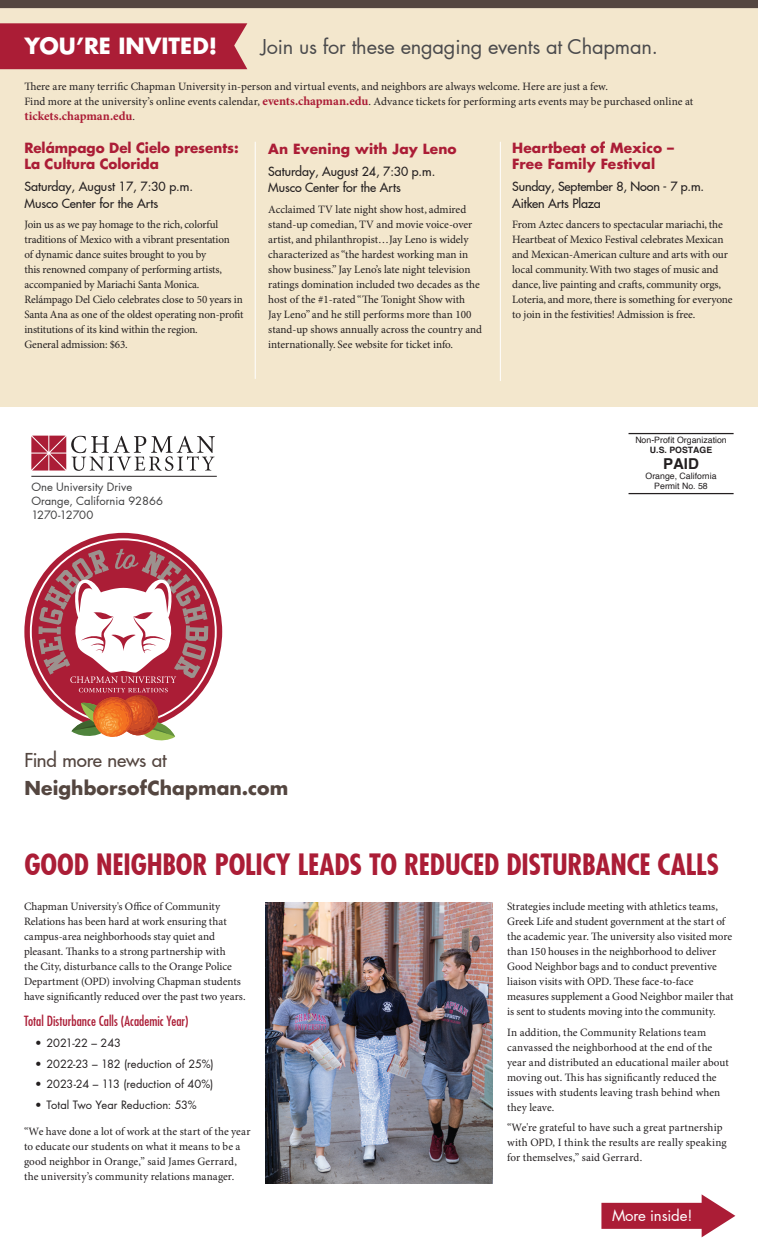
<style>
.page{position:relative;width:758px;height:1253px;background:#fff}
.page>*{position:absolute;margin:0;border:0;box-sizing:border-box;transform-origin:0 0}
.t1{font:700 condensed 28.75px "Futura LT Pro";letter-spacing:-.01em;color:#ab1d36}
.t2{font:700 21.88px "Futura LT Pro";color:#fff}
.t3{font:20px "Futura LT Pro";letter-spacing:-.01em;color:#4a4a4c}
.t4{font:700 18.75px "Futura LT Pro";letter-spacing:.005em;color:#544640}
.t5{font:500 18.75px "Futura LT Pro";letter-spacing:-.01em;color:#544640}
.t6{font:15px "Futura LT Pro";letter-spacing:-.01em;color:#fff}
.t7{font:700 15px "Helvetica";color:#231f20}
.t8{font:700 13.75px/16.2px "Futura LT Pro";letter-spacing:.005em;color:#ab1d36}
.t9{font:500 condensed 13.75px "Futura LT Pro";color:#ab1d36}
.t10{font:500 12.5px/16.2px "Futura LT Pro";color:#231f20}
.t11{font:700 12.5px "Minion Pro";color:#ab1d36}
.t12{font:11.25px/15px "Minion Pro";letter-spacing:-.005em;color:#231f20}
.t13{font:11.25px "Futura LT Pro";letter-spacing:-.005em;color:#231f20}
.t14{font:11.25px/13.8px "Futura LT Pro";color:#3f3f40}
.t15{font:8.75px/10px "Helvetica";color:#231f20;text-align:center}
.t16{font:700 8.75px "Helvetica";color:#231f20}
.s1{font-weight:700;font-size:12.5px;color:#ab1d36}
.s2{font-weight:400;font-size:11.25px;color:#231f20}
</style>
<div class="page">
<svg style="left:31px;top:435px;width:184px;height:36px"></svg>
<hr style="left:31px;top:476px;width:186px;height:1px;background:#231f20">
<svg style="left:601px;top:1194px;width:134px;height:43px"></svg>
<svg style="left:24px;top:533px;width:198px;height:150px"></svg>
<svg style="left:31px;top:539px;width:185px;height:185px"></svg>
<svg style="left:38px;top:549px;width:170px;height:192px"></svg>
<hr style="left:628px;top:433px;width:105px;height:1px;background:#231f20">
<hr style="left:628px;top:493px;width:105px;height:1px;background:#231f20">
<div style="left:0;top:8px;width:758px;height:399px;background:#f3e7cd"></div>
<div style="left:0;top:23px;width:247px;height:46px;background:#ab1d36"></div>
<div style="left:0;top:0;width:758px;height:8px;background:#544640"></div>
<hr style="left:500px;top:142px;width:1px;height:239px;background:#fff">
<hr style="left:255px;top:142px;width:1px;height:237px;background:#fff">
<img style="left:266px;top:902px;width:226px;height:281px">
<h2 class="t2" style="left:24px;top:29px;width:194px">YOU’RE INVITED!</h2>
<h3 class="t3" style="left:261px;top:33px;width:398px">Join us for these engaging events at Chapman.</h3>
<p class="t12" style="left:24px;top:79px;width:670px">There are many terrific Chapman University in-person and virtual events, and neighbors are always welcome. Here are just a few.<br>Find more at the university’s online events calendar, <span class="s1">events.chapman.edu</span>. Advance tickets for performing arts events may be purchased online at</p>
<p class="t11" style="left:24px;top:109px;width:112px">tickets.chapman.edu<span class="s2">.</span></p>
<p class="t8" style="left:24px;top:139px;width:216px">Relámpago Del Cielo presents:<br>La Cultura Colorida</p>
<p class="t10" style="left:24px;top:178px;width:170px">Saturday, August 17, 7:30 p.m.<br>Musco Center for the Arts</p>
<p class="t12" style="left:24px;top:217px;width:220px">Join us as we pay homage to the rich, colorful traditions of Mexico with a vibrant presentation<br>of dynamic dance suites brought to you by<br>this renowned company of performing artists, accompanied by Mariachi Santa Monica.<br>Relámpago Del Cielo celebrates close to 50 years in Santa Ana as one of the oldest operating non-profit institutions of its kind within the region.<br>General admission: $63.</p>
<p class="t8" style="left:268px;top:140px;width:190px">An Evening with Jay Leno</p>
<p class="t10" style="left:268px;top:163px;width:168px">Saturday, August 24, 7:30 p.m.<br>Musco Center for the Arts</p>
<p class="t12" style="left:268px;top:202px;width:215px">Acclaimed TV late night show host, admired stand-up comedian, TV and movie voice-over artist, and philanthropist…Jay Leno is widely characterized as “the hardest working man in show business.” Jay Leno’s late night television ratings domination included two decades as the host of the #1-rated “The Tonight Show with<br>Jay Leno” and he still performs more than 100 stand-up shows annually across the country and internationally. See website for ticket info.</p>
<p class="t8" style="left:512px;top:139px;width:163px">Heartbeat of Mexico –<br>Free Family Festival</p>
<p class="t10" style="left:512px;top:178px;width:193px">Sunday, September 8, Noon - 7 p.m.<br>Aitken Arts Plaza</p>
<p class="t12" style="left:512px;top:217px;width:222px">From Aztec dancers to spectacular mariachi, the Heartbeat of Mexico Festival celebrates Mexican and Mexican-American culture and arts with our local community. With two stages of music and dance, live painting and crafts, community orgs, Loteria, and more, there is something for everyone to join in the festivities! Admission is free.</p>
<p class="t14" style="left:31px;top:480px;width:133px">One University Drive<br>Orange, California 92866<br>1270-12700</p>
<p class="t15" style="left:635px;top:435px;width:93px">Non-Profit Organization</p>
<p class="t16" style="left:650px;top:444px;width:64px">U.S. POSTAGE</p>
<h3 class="t7" style="left:663px;top:455px;width:37px">PAID</h3>
<p class="t15" style="left:645px;top:471px;width:72px">Orange, California<br>Permit No. 58</p>
<h3 class="t5" style="left:24px;top:746px;width:144px">Find more news at</h3>
<h3 class="t4" style="left:24px;top:773px;width:265px">NeighborsofChapman.com</h3>
<h1 class="t1" style="left:24px;top:844px;width:696px">GOOD NEIGHBOR POLICY LEADS TO REDUCED DISTURBANCE CALLS</h1>
<p class="t12" style="left:24px;top:899px;width:223px">Chapman University's Office of Community Relations has been hard at work ensuring that campus-area neighborhoods stay quiet and pleasant. Thanks to a strong partnership with<br>the City, disturbance calls to the Orange Police Department (OPD) involving Chapman students have significantly reduced over the past two years.</p>
<p class="t9" style="left:24px;top:1011px;width:166px">Total Disturbance Calls (Academic Year)</p>
<p class="t13" style="left:35px;top:1035px;width:87px">• 2021-22 – 243</p>
<p class="t13" style="left:35px;top:1055px;width:180px">• 2022-23 – 182 (reduction of 25%)</p>
<p class="t13" style="left:35px;top:1076px;width:179px">• 2023-24 – 113 (reduction of 40%)</p>
<p class="t13" style="left:35px;top:1097px;width:163px">• Total Two Year Reduction: 53%</p>
<p class="t12" style="left:24px;top:1124px;width:228px">“We have done a lot of work at the start of the year to educate our students on what it means to be a good neighbor in Orange,” said James Gerrard, the university’s community relations manager.</p>
<p class="t12" style="left:507px;top:899px;width:228px">Strategies include meeting with athletics teams, Greek Life and student government at the start of the academic year. The university also visited more than 150 houses in the neighborhood to deliver Good Neighbor bags and to conduct preventive liaison visits with OPD. These face-to-face measures supplement a Good Neighbor mailer that is sent to students moving into the community.</p>
<p class="t12" style="left:507px;top:1025px;width:223px">In addition, the Community Relations team canvassed the neighborhood at the end of the year and distributed an educational mailer about moving out. This has significantly reduced the issues with students leaving trash behind when they leave.</p>
<p class="t12" style="left:507px;top:1120px;width:221px">“We're grateful to have such a great partnership with OPD, I think the results are really speaking for themselves,” said Gerrard.</p>
<h3 class="t6" style="left:612px;top:1205px;width:82px">More inside!</h3>
</div>
